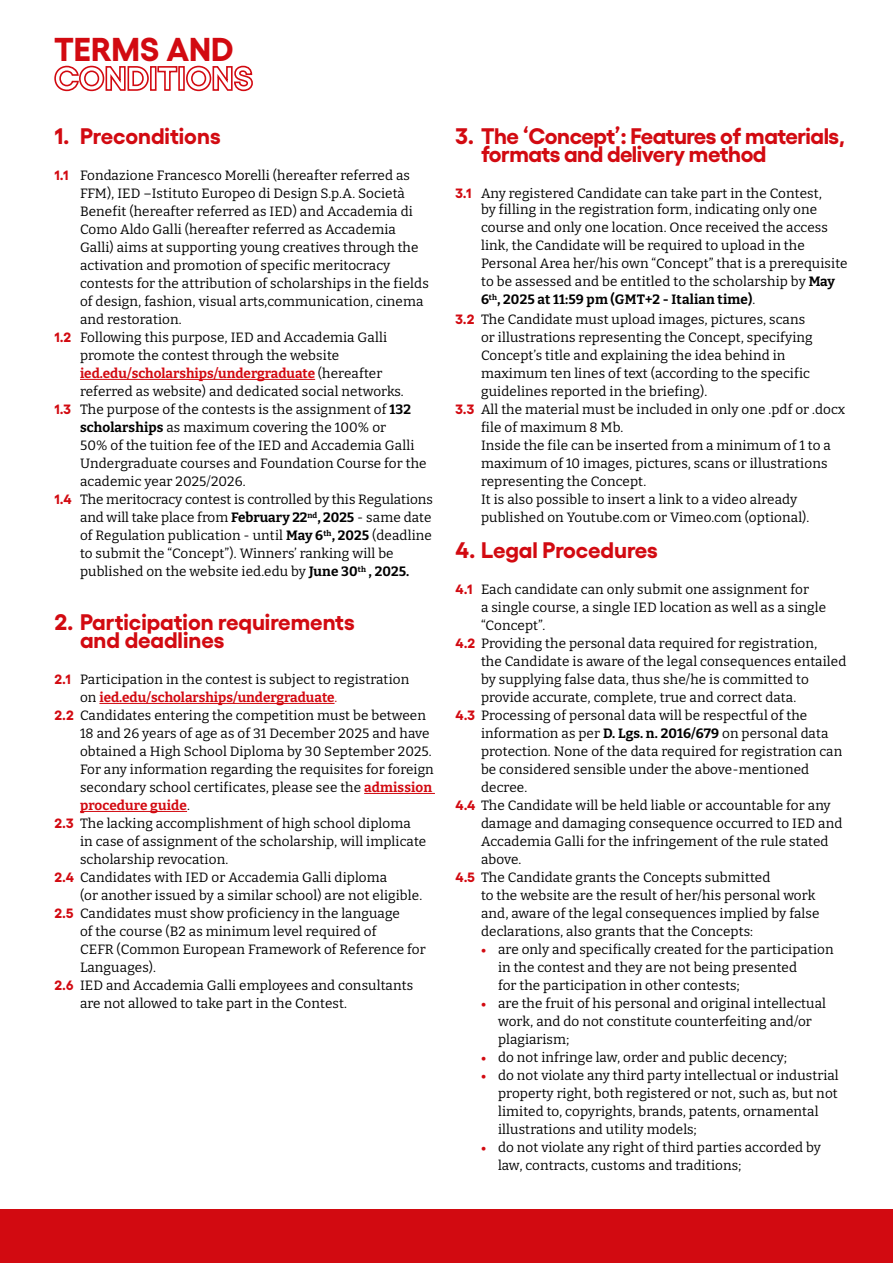
<style>
.page{position:relative;width:893px;height:1263px;background:#fff}
.page>*{position:absolute;margin:0;border:0;box-sizing:border-box;transform-origin:0 0}
.t1{font:700 33px/28.7px "Gellix";color:#d20a11}
.t2{font:700 22.5px/18px "Gellix";letter-spacing:-.015em;color:#d20a11}
.t3{font:13.5px/18px "Bitter";letter-spacing:.01em;color:#000}
.t4{font:700 13.5px "Bitter";color:#d20a11}
.s1{font-family:"Gellix";font-weight:700;color:#d20a11}
.s2{font-weight:400;color:#000}
.s3{font-weight:700}
.s4{font-weight:400}
.s5{font-weight:700;color:#d20a11}
</style>
<div class="page">
<div style="left:0;top:1209px;width:893px;height:54px;background:#d20a11"></div>
<hr style="left:80px;top:379px;width:235px;height:1px;background:#d20a11">
<hr style="left:99px;top:703px;width:236px;height:1px;background:#d20a11">
<hr style="left:364px;top:793px;width:71px;height:1px;background:#d20a11">
<hr style="left:80px;top:811px;width:107px;height:1px;background:#d20a11">
<h1 class="t1" style="left:54px;top:32px;width:201px">TERMS AND<br>CONDITIONS</h1>
<h2 class="t2" style="left:54px;top:125px;width:168px">1. Preconditions</h2>
<p class="t3" style="left:54px;top:166px;width:357px"><span class="s1">1.1</span> Fondazione Francesco Morelli (hereafter referred as</p>
<p class="t3" style="left:80px;top:184px;width:326px">FFM), IED –Istituto Europeo di Design S.p.A. Società</p>
<p class="t3" style="left:80px;top:202px;width:334px">Benefit (hereafter referred as IED) and Accademia di</p>
<p class="t3" style="left:80px;top:220px;width:317px">Como Aldo Galli (hereafter referred as Accademia</p>
<p class="t3" style="left:80px;top:238px;width:340px">Galli) aims at supporting young creatives through the</p>
<p class="t3" style="left:80px;top:256px;width:312px">activation and promotion of specific meritocracy</p>
<p class="t3" style="left:80px;top:274px;width:350px">contests for the attribution of scholarships in the fields</p>
<p class="t3" style="left:80px;top:292px;width:345px">of design, fashion, visual arts,communication, cinema</p>
<p class="t3" style="left:80px;top:310px;width:103px">and restoration.</p>
<p class="t3" style="left:54px;top:328px;width:334px"><span class="s1">1.2</span> Following this purpose, IED and Accademia Galli</p>
<p class="t3" style="left:80px;top:346px;width:261px">promote the contest through the website</p>
<p class="t4" style="left:80px;top:365px;width:304px">ied.edu/scholarships/undergraduate <span class="s2">(hereafter</span></p>
<p class="t3" style="left:80px;top:382px;width:325px">referred as website) and dedicated social networks.</p>
<p class="t3" style="left:54px;top:400px;width:358px"><span class="s1">1.3</span> The purpose of the contests is the assignment of <span class="s3">132</span></p>
<p class="t3" style="left:80px;top:418px;width:308px"><span class="s3">scholarships</span> as maximum covering the 100% or</p>
<p class="t3" style="left:80px;top:436px;width:336px">50% of the tuition fee of the IED and Accademia Galli</p>
<p class="t3" style="left:80px;top:454px;width:348px">Undergraduate courses and Foundation Course for the</p>
<p class="t3" style="left:80px;top:472px;width:167px">academic year 2025/2026.</p>
<p class="t3" style="left:54px;top:490px;width:380px"><span class="s1">1.4</span> The meritocracy contest is controlled by this Regulations</p>
<p class="t3" style="left:80px;top:508px;width:353px">and will take place from <span class="s3">February 22</span><sup>nd</sup><span class="s3">, 2025</span> - same date</p>
<p class="t3" style="left:80px;top:526px;width:353px">of Regulation publication - until <span class="s3">May 6</span><sup>th</sup><span class="s3">, 2025</span> (deadline</p>
<p class="t3" style="left:80px;top:544px;width:315px">to submit the “Concept”). Winners’ ranking will be</p>
<p class="t3" style="left:80px;top:562px;width:331px">published on the website ied.edu by <span class="s3">June 30</span><sup>th</sup> <span class="s3">, 2025.</span></p>
<h2 class="t2" style="left:80px;top:611px;width:276px;text-indent:-26px">2. Participation requirements and deadlines</h2>
<p class="t3" style="left:54px;top:670px;width:356px"><span class="s1">2.1</span> Participation in the contest is subject to registration</p>
<p class="t4" style="left:80px;top:689px;width:259px"><span class="s2">on</span> ied.edu/scholarships/undergraduate<span class="s4">.</span></p>
<p class="t3" style="left:54px;top:706px;width:373px"><span class="s1">2.2</span> Candidates entering the competition must be between</p>
<p class="t3" style="left:80px;top:724px;width:351px">18 and 26 years of age as of 31 December 2025 and have</p>
<p class="t3" style="left:80px;top:742px;width:353px">obtained a High School Diploma by 30 September 2025.</p>
<p class="t3" style="left:80px;top:760px;width:355px">For any information regarding the requisites for foreign</p>
<p class="t3" style="left:80px;top:778px;width:354px">secondary school certificates, please see the <span class="s5">admission</span></p>
<p class="t4" style="left:80px;top:797px;width:111px">procedure guide<span class="s2">.</span></p>
<p class="t3" style="left:54px;top:814px;width:358px"><span class="s1">2.3</span> The lacking accomplishment of high school diploma</p>
<p class="t3" style="left:80px;top:832px;width:348px">in case of assignment of the scholarship, will implicate</p>
<p class="t3" style="left:80px;top:850px;width:150px">scholarship revocation.</p>
<p class="t3" style="left:54px;top:868px;width:334px"><span class="s1">2.4</span> Candidates with IED or Accademia Galli diploma</p>
<p class="t3" style="left:80px;top:886px;width:344px">(or another issued by a similar school) are not eligible.</p>
<p class="t3" style="left:54px;top:904px;width:347px"><span class="s1">2.5</span> Candidates must show proficiency in the language</p>
<p class="t3" style="left:80px;top:922px;width:298px">of the course (B2 as minimum level required of</p>
<p class="t3" style="left:80px;top:940px;width:347px">CEFR (Common European Framework of Reference for</p>
<p class="t3" style="left:80px;top:958px;width:78px">Languages).</p>
<p class="t3" style="left:54px;top:976px;width:360px"><span class="s1">2.6</span> IED and Accademia Galli employees and consultants</p>
<p class="t3" style="left:80px;top:994px;width:269px">are not allowed to take part in the Contest.</p>
<h2 class="t2" style="left:481px;top:125px;width:366px;text-indent:-26px">3. The ‘Concept’: Features of materials, formats and delivery method</h2>
<p class="t3" style="left:481px;top:185px;width:342px;line-height:16.2px;text-indent:-26px"><span class="s1">3.1</span> Any registered Candidate can take part in the Contest, by filling in the registration form, indicating only one</p>
<p class="t3" style="left:481px;top:218px;width:368px">course and only one location. Once received the access link, the Candidate will be required to upload in the Personal Area her/his own “Concept” that is a prerequisite to be assessed and be entitled to the scholarship by <span class="s3">May 6</span><sup>th</sup><span class="s3">, 2025 at 11:59 pm (GMT+2 - Italian time)</span>.</p>
<p class="t3" style="left:455px;top:310px;width:351px"><span class="s1">3.2</span> The Candidate must upload images, pictures, scans</p>
<p class="t3" style="left:481px;top:328px;width:333px">or illustrations representing the Concept, specifying</p>
<p class="t3" style="left:481px;top:346px;width:306px">Concept’s title and explaining the idea behind in</p>
<p class="t3" style="left:481px;top:364px;width:331px">maximum ten lines of text (according to the specific</p>
<p class="t3" style="left:481px;top:382px;width:228px">guidelines reported in the briefing).</p>
<p class="t3" style="left:455px;top:400px;width:391px"><span class="s1">3.3</span> All the material must be included in only one .pdf or .docx</p>
<p class="t3" style="left:481px;top:418px;width:144px">file of maximum 8 Mb.</p>
<p class="t3" style="left:481px;top:436px;width:351px">Inside the file can be inserted from a minimum of 1 to a</p>
<p class="t3" style="left:481px;top:454px;width:348px">maximum of 10 images, pictures, scans or illustrations</p>
<p class="t3" style="left:481px;top:472px;width:167px">representing the Concept.</p>
<p class="t3" style="left:481px;top:490px;width:318px">It is also possible to insert a link to a video already</p>
<p class="t3" style="left:481px;top:508px;width:330px">published on Youtube.com or Vimeo.com (optional).</p>
<h2 class="t2" style="left:455px;top:539px;width:204px">4. Legal Procedures</h2>
<p class="t3" style="left:455px;top:580px;width:355px"><span class="s1">4.1</span> Each candidate can only submit one assignment for</p>
<p class="t3" style="left:481px;top:598px;width:347px">a single course, a single IED location as well as a single</p>
<p class="t3" style="left:481px;top:616px;width:66px">“Concept”.</p>
<p class="t3" style="left:455px;top:634px;width:363px"><span class="s1">4.2</span> Providing the personal data required for registration,</p>
<p class="t3" style="left:481px;top:652px;width:367px">the Candidate is aware of the legal consequences entailed</p>
<p class="t3" style="left:481px;top:670px;width:329px">by supplying false data, thus she/he is committed to</p>
<p class="t3" style="left:481px;top:688px;width:317px">provide accurate, complete, true and correct data.</p>
<p class="t3" style="left:455px;top:706px;width:353px"><span class="s1">4.3</span> Processing of personal data will be respectful of the</p>
<p class="t3" style="left:481px;top:724px;width:349px">information as per <span class="s3">D. Lgs. n. 2016/679</span> on personal data</p>
<p class="t3" style="left:481px;top:742px;width:363px">protection. None of the data required for registration can</p>
<p class="t3" style="left:481px;top:760px;width:330px">be considered sensible under the above-mentioned</p>
<p class="t3" style="left:481px;top:778px;width:48px">decree.</p>
<p class="t3" style="left:455px;top:796px;width:377px"><span class="s1">4.4</span> The Candidate will be held liable or accountable for any</p>
<p class="t3" style="left:481px;top:814px;width:363px">damage and damaging consequence occurred to IED and</p>
<p class="t3" style="left:481px;top:832px;width:349px">Accademia Galli for the infringement of the rule stated</p>
<p class="t3" style="left:481px;top:850px;width:42px">above.</p>
<p class="t3" style="left:455px;top:868px;width:316px"><span class="s1">4.5</span> The Candidate grants the Concepts submitted</p>
<p class="t3" style="left:481px;top:886px;width:336px">to the website are the result of her/his personal work</p>
<p class="t3" style="left:481px;top:904px;width:340px">and, aware of the legal consequences implied by false</p>
<p class="t3" style="left:481px;top:922px;width:273px">declarations, also grants that the Concepts:</p>
<p class="t3" style="left:498px;top:940px;width:337px;text-indent:-17px"><span class="s1">•</span> are only and specifically created for the participation in the contest and they are not being presented<br>for the participation in other contests;</p>
<p class="t3" style="left:498px;top:994px;width:330px;text-indent:-17px"><span class="s1">•</span> are the fruit of his personal and original intellectual work, and do not constitute counterfeiting and/or plagiarism;</p>
<p class="t3" style="left:481px;top:1048px;width:307px"><span class="s1">•</span> do not infringe law, order and public decency;</p>
<p class="t3" style="left:498px;top:1066px;width:342px;text-indent:-17px"><span class="s1">•</span> do not violate any third party intellectual or industrial property right, both registered or not, such as, but not limited to, copyrights, brands, patents, ornamental illustrations and utility models;</p>
<p class="t3" style="left:498px;top:1138px;width:325px;text-indent:-17px"><span class="s1">•</span> do not violate any right of third parties accorded by law, contracts, customs and traditions;</p>
</div>
